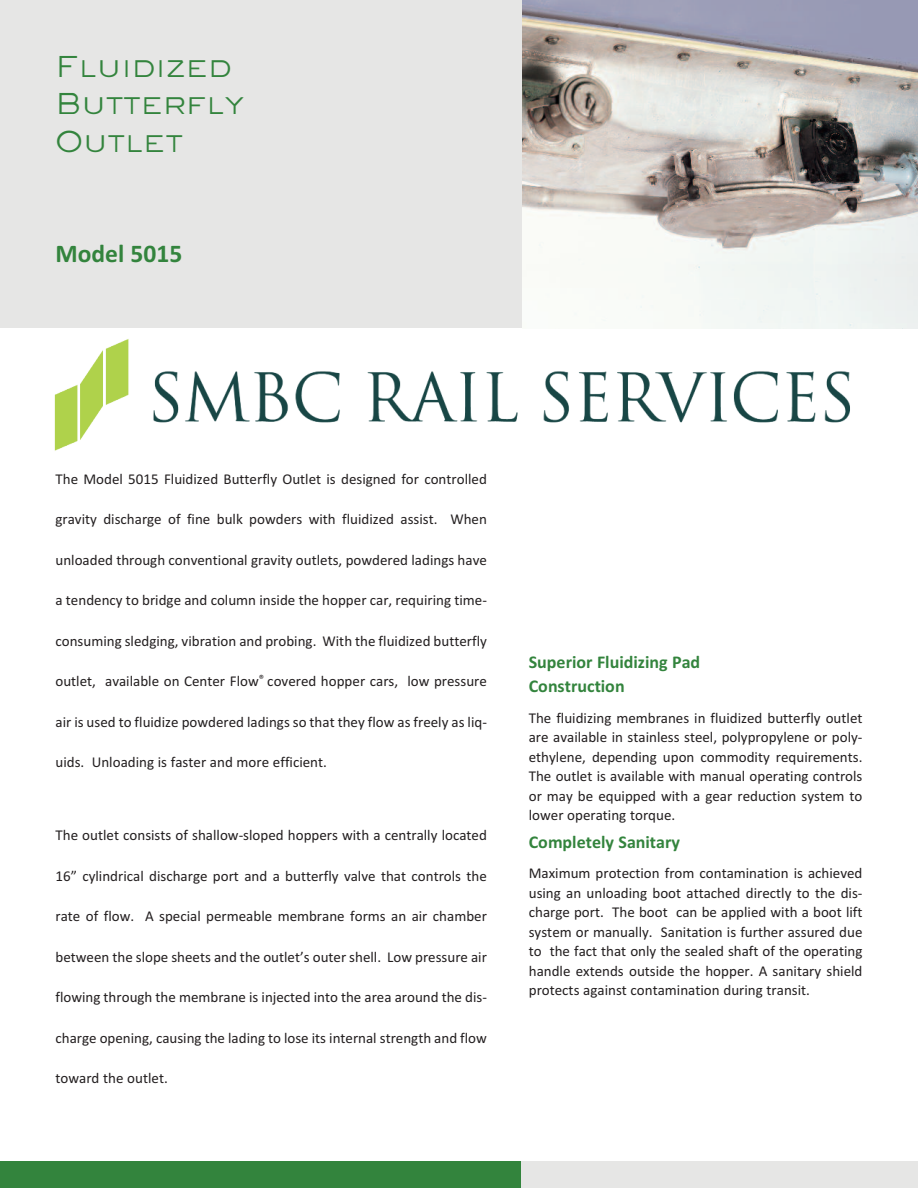
<style>
.page{position:relative;width:918px;height:1188px;background:#fff}
.page>*{position:absolute;margin:0;border:0;box-sizing:border-box;transform-origin:0 0}
.t1{font:33px/37.5px "Eyechart";color:#33843d}
.t2{font:700 25.5px "Calibri";color:#33843d}
.t3{font:700 18px/24.3px "Calibri";color:#33843d}
.t4{font:15px/19.5px "Calibri";color:#231f20;text-align:justify}
</style>
<div class="page">
<div style="left:0;top:0;width:526px;height:328px;background:#e6e6e5"></div>
<img style="left:54px;top:339px;width:796px;height:112px">
<img style="left:523px;top:0;width:395px;height:328px">
<div style="left:498px;top:1162px;width:420px;height:26px;background:#e6e6e5"></div>
<div style="left:0;top:1162px;width:521px;height:26px;background:#33843d"></div>
<h1 class="t1" style="left:56px;top:47px;width:190px">Fluidized<br>Butterfly<br>Outlet</h1>
<h2 class="t2" style="left:56px;top:238px;width:128px">Model 5015</h2>
<p class="t4" style="left:56px;top:469px;width:433px">The Model 5015 Fluidized Butterfly Outlet is designed for controlled</p>
<p class="t4" style="left:56px;top:509px;width:433px">gravity discharge of fine bulk powders with fluidized assist. When</p>
<p class="t4" style="left:55px;top:550px;width:433px">unloaded through conventional gravity outlets, powdered ladings have</p>
<p class="t4" style="left:56px;top:590px;width:433px">a tendency to bridge and column inside the hopper car, requiring time-</p>
<p class="t4" style="left:56px;top:631px;width:433px">consuming sledging, vibration and probing. With the fluidized butterfly</p>
<p class="t4" style="left:56px;top:671px;width:433px">outlet, available on Center Flow<sup>®</sup> covered hopper cars, low pressure</p>
<p class="t4" style="left:56px;top:712px;width:433px">air is used to fluidize powdered ladings so that they flow as freely as liq-</p>
<p class="t4" style="left:56px;top:752px;width:273px">uids. Unloading is faster and more efficient.</p>
<p class="t4" style="left:56px;top:825px;width:433px">The outlet consists of shallow-sloped hoppers with a centrally located</p>
<p class="t4" style="left:56px;top:866px;width:433px">16” cylindrical discharge port and a butterfly valve that controls the</p>
<p class="t4" style="left:56px;top:906px;width:433px">rate of flow. A special permeable membrane forms an air chamber</p>
<p class="t4" style="left:56px;top:947px;width:433px">between the slope sheets and the outlet’s outer shell. Low pressure air</p>
<p class="t4" style="left:56px;top:987px;width:433px">flowing through the membrane is injected into the area around the dis-</p>
<p class="t4" style="left:56px;top:1028px;width:433px">charge opening, causing the lading to lose its internal strength and flow</p>
<p class="t4" style="left:56px;top:1068px;width:114px">toward the outlet.</p>
<p class="t3" style="left:529px;top:650px;width:173px">Superior Fluidizing Pad<br>Construction</p>
<p class="t4" style="left:529px;top:708px;width:335px">The fluidizing membranes in fluidized butterfly outlet are available in stainless steel, polypropylene or poly&shy;ethylene, depending upon commodity requirements.<br>The outlet is available with manual operating controls or may be equipped with a gear reduction system to lower operating torque.</p>
<p class="t3" style="left:529px;top:830px;width:153px">Completely Sanitary</p>
<p class="t4" style="left:529px;top:863px;width:335px">Maximum protection from contamination is achieved using an unloading boot attached directly to the dis&shy;charge port. The boot can be applied with a boot lift system or manually. Sanitation is further assured due to the fact that only the sealed shaft of the operating handle extends outside the hopper. A sanitary shield protects against contamination during transit.</p>
</div>
